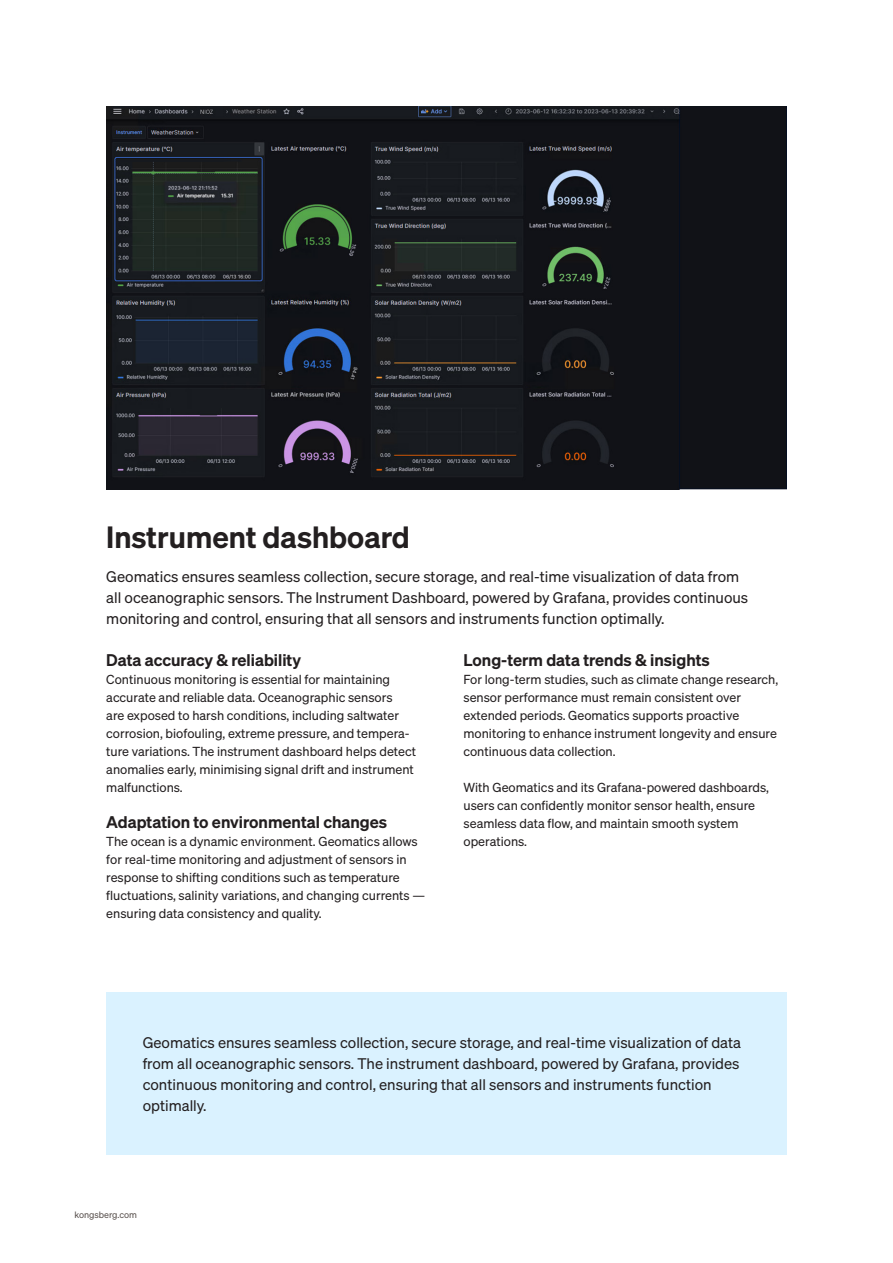
<style>
.page{position:relative;width:893px;height:1263px;background:#fff}
.page>*{position:absolute;margin:0;border:0;box-sizing:border-box;transform-origin:0 0}
.t1{font:600 30px "Sohne";color:#231f20}
.t2{font:600 16.5px "Sohne";color:#231f20}
.t3{font:15px/21px "Sohne Buch";color:#231f20}
.t4{font:12.75px/18px "Sohne Buch";color:#231f20}
.t5{font:9px "Sohne Buch";color:#574f4c}
</style>
<div class="page">
<img style="left:106px;top:106px;width:681px;height:383px">
<div style="left:107px;top:992px;width:680px;height:163px;background:#daf2ff"></div>
<h1 class="t1" style="left:106px;top:518px;width:305px">Instrument dashboard</h1>
<p class="t3" style="left:106px;top:565px;width:643px">Geomatics ensures seamless collection, secure storage, and real-time visualization of data from all oceanographic sensors. The Instrument Dashboard, powered by Grafana, provides continuous monitoring and control, ensuring that all sensors and instruments function optimally.</p>
<p class="t2" style="left:106px;top:650px;width:196px">Data accuracy &amp; reliability</p>
<p class="t4" style="left:106px;top:670px;width:311px">Continuous monitoring is essential for maintaining accurate and reliable data. Oceanographic sensors<br>are exposed to harsh conditions, including saltwater corrosion, biofouling, extreme pressure, and tempera&shy;ture variations. The instrument dashboard helps detect anomalies early, minimising signal drift and instrument malfunctions.</p>
<p class="t2" style="left:106px;top:812px;width:282px">Adaptation to environmental changes</p>
<p class="t4" style="left:106px;top:832px;width:320px">The ocean is a dynamic environment. Geomatics allows for real-time monitoring and adjustment of sensors in response to shifting conditions such as temperature fluctuations, salinity variations, and changing currents — ensuring data consistency and quality.</p>
<p class="t2" style="left:463px;top:650px;width:248px">Long-term data trends &amp; insights</p>
<p class="t4" style="left:463px;top:670px;width:316px">For long-term studies, such as climate change research, sensor performance must remain consistent over extended periods. Geomatics supports proactive monitoring to enhance instrument longevity and ensure continuous data collection.</p>
<p class="t4" style="left:463px;top:778px;width:307px">With Geomatics and its Grafana-powered dashboards, users can confidently monitor sensor health, ensure seamless data flow, and maintain smooth system operations.</p>
<p class="t3" style="left:143px;top:1032px;width:600px">Geomatics ensures seamless collection, secure storage, and real-time visualization of data from all oceanographic sensors. The instrument dashboard, powered by Grafana, provides continuous monitoring and control, ensuring that all sensors and instruments function optimally.</p>
<p class="t5" style="left:74px;top:1210px;width:64px">kongsberg.com</p>
</div>
